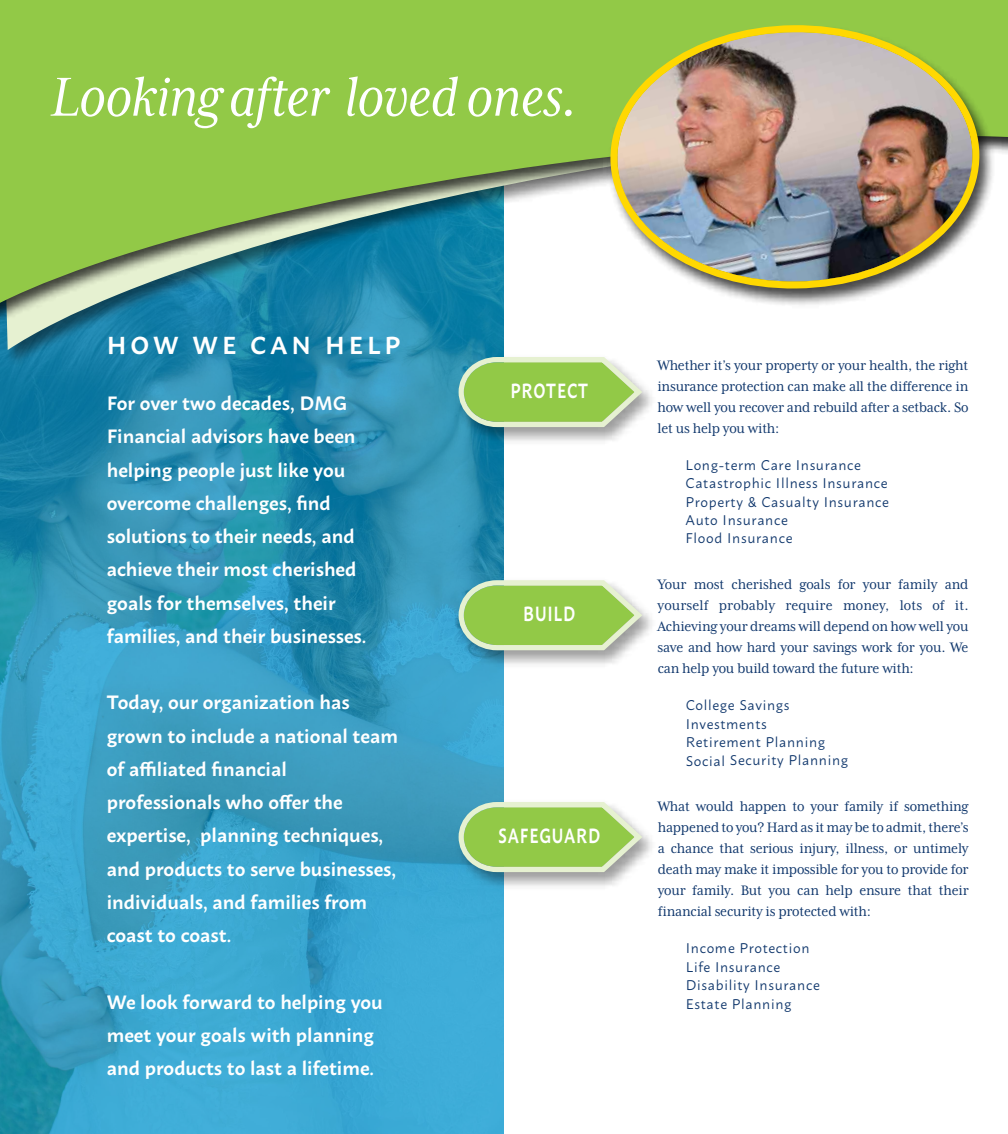
<style>
.page{position:relative;width:1008px;height:1134px;background:#fff}
.page>*{position:absolute;margin:0;border:0;box-sizing:border-box;transform-origin:0 0}
.t1{font:italic 63px "Mrs Eaves XL Serif Nar OT";letter-spacing:-.015em;color:#fff}
.t2{font:600 24.5px "Macho";letter-spacing:.16em;color:#fff}
.t3{font:600 20.47px "Macho";letter-spacing:.055em;color:#fff;scale:.77 1}
.t4{font:600 19.25px/33.2px "Macho";color:#fff}
.t5{font:15.75px/21px "Mrs Eaves XL Serif Nar OT";letter-spacing:-.015em;color:#11386d;text-align:justify}
.t6{font:14px/18.4px "Macho";letter-spacing:.05em;color:#11386d}
</style>
<div class="page">
<img style="left:0;top:373px;width:504px;height:761px">
<img style="left:450px;top:373px;width:202px;height:77px">
<svg style="left:459px;top:373px;width:176px;height:54px;background:#9bcb63"></svg>
<img style="left:450px;top:573px;width:202px;height:100px">
<svg style="left:459px;top:580px;width:176px;height:70px;background:#a1ce6e"></svg>
<img style="left:450px;top:795px;width:202px;height:100px">
<svg style="left:459px;top:802px;width:176px;height:70px;background:#a1ce6e"></svg>
<img style="left:0;top:350px;width:629px;height:23px">
<img style="left:0;top:315px;width:504px;height:29px">
<svg style="left:0;top:0;width:1008px;height:315px;background:#86bd67"></svg>
<img style="left:601px;top:16px;width:403px;height:298px">
<img style="left:609px;top:24px;width:371px;height:266px">
<h1 class="t1" style="left:51px;top:77px;width:529px">Looking after loved ones.</h1>
<h2 class="t2" style="left:107px;top:336px;width:295px">HOw wE CAN HELp</h2>
<p class="t4" style="left:107px;top:388px;width:261px">For over two decades, DMG<br>Financial advisors have been helping people just like you overcome challenges, find solutions to their needs, and achieve their most cherished goals for themselves, their families, and their businesses.</p>
<p class="t4" style="left:107px;top:687px;width:293px">today, our organization has grown to include a national team of affiliated financial professionals who offer the expertise, planning techniques, and products to serve businesses, individuals, and families from coast to coast.</p>
<p class="t4" style="left:107px;top:986px;width:278px">we look forward to helping you meet your goals with planning and products to last a lifetime.</p>
<p class="t3" style="left:511px;top:383px;width:102px">prOtECt</p>
<p class="t3" style="left:523px;top:606px;width:69px">BuILD</p>
<p class="t3" style="left:498px;top:828px;width:134px">SAFEGuArD</p>
<p class="t5" style="left:657px;top:356px;width:312px">Whether it’s your property or your health, the right insurance protection can make all the difference in how well you recover and rebuild after a setback. So let us help you with:</p>
<p class="t6" style="left:686px;top:457px;width:205px">Long-term Care Insurance<br>Catastrophic Illness Insurance<br>Property &amp; Casualty Insurance<br>Auto Insurance<br>Flood Insurance</p>
<p class="t5" style="left:658px;top:575px;width:312px">Your most cherished goals for your family and yourself probably require money, lots of it.<br>Achieving your dreams will depend on how well you save and how hard your savings work for you. We can help you build toward the future with:</p>
<p class="t6" style="left:686px;top:697px;width:164px">College Savings<br>Investments<br>Retirement Planning<br>Social Security Planning</p>
<p class="t5" style="left:658px;top:797px;width:312px">What would happen to your family if something happened to you?Hard asit may be to admit,there’s a chance that serious injury, illness, or untimely death may make it impossible for you to provide for your family. But you can help ensure that their financial security is protected with:</p>
<p class="t6" style="left:686px;top:940px;width:135px">Income Protection<br>Life Insurance<br>Disability Insurance<br>Estate Planning</p>
</div>
